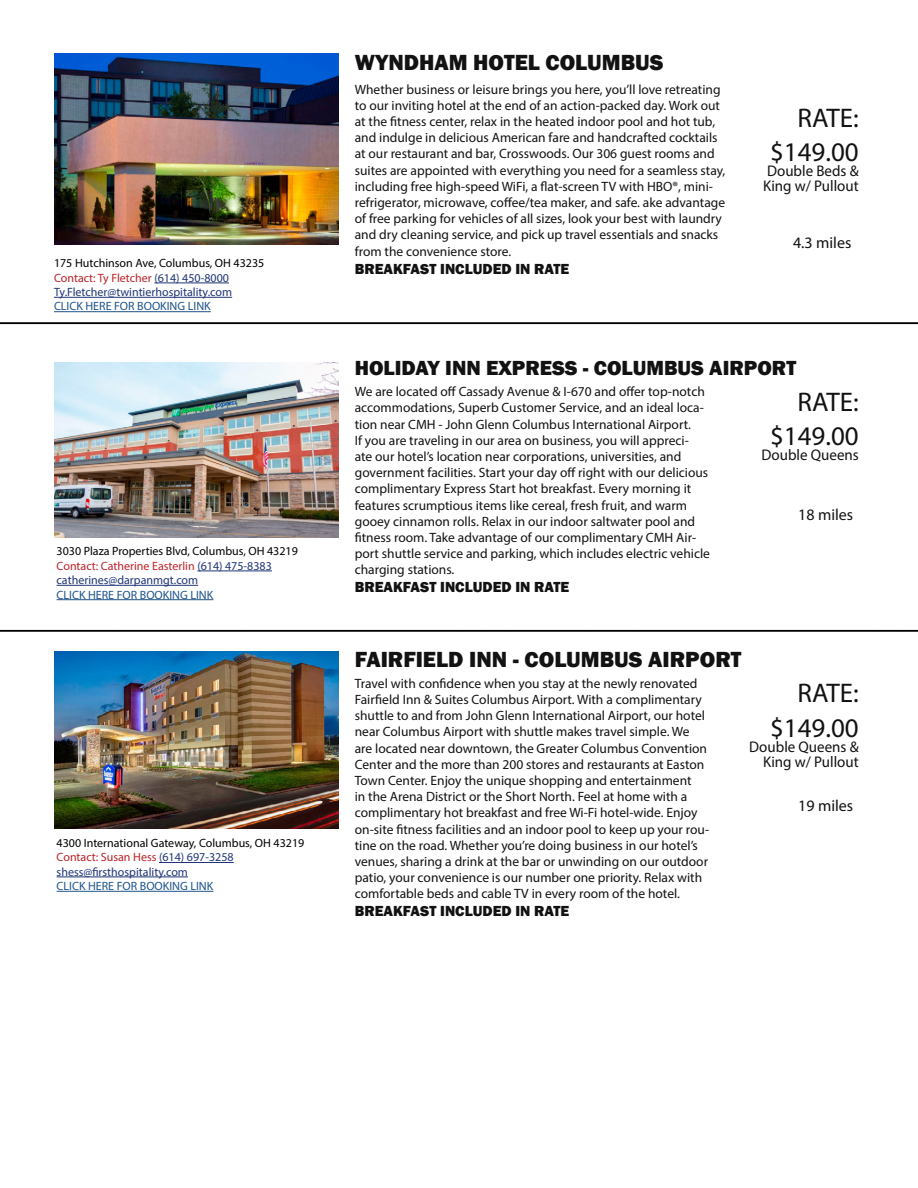
<style>
.page{position:relative;width:918px;height:1188px;background:#fff}
.page>*{position:absolute;margin:0;border:0;box-sizing:border-box;transform-origin:0 0}
.t1{font:27px/34.5px "Myriad Pro";color:#121212;text-align:right}
.t2{font:800 22.5px "Franklin Gothic";color:#121212}
.t3{font:800 21px "Franklin Gothic";color:#121212}
.t4{font:16.05px "Myriad Pro";color:#121212}
.t5{font:15.45px/15px "Myriad Pro";color:#121212}
.t6{font:800 15px "Franklin Gothic";color:#121212}
.t7{font:13.5px/16.2px "Myriad Pro";color:#121212}
.t8{font:12px/14.4px "Myriad Pro";color:#000}
.t9{font:12px/14.4px "Myriad Pro";color:#203577}
.t10{font:12px "Myriad Pro";color:#1f548a}
.s1{color:#000}
.s2{color:#bc2229}
.s3{color:#203577}
</style>
<div class="page">
<hr style="left:154px;top:283px;width:75px;height:1px;background:#203577">
<hr style="left:54px;top:297px;width:178px;height:1px;background:#203577">
<hr style="left:54px;top:311px;width:157px;height:1px;background:#1f548a">
<img style="left:54px;top:54px;width:285px;height:190px">
<svg style="left:0;top:322px;width:918px;height:2px;background:#1e1e1e"></svg>
<hr style="left:197px;top:571px;width:75px;height:1px;background:#203577">
<hr style="left:57px;top:585px;width:141px;height:1px;background:#203577">
<hr style="left:57px;top:599px;width:156px;height:1px;background:#1f548a">
<img style="left:54px;top:363px;width:284px;height:174px">
<svg style="left:0;top:630px;width:918px;height:2px;background:#1f1f1f"></svg>
<hr style="left:159px;top:862px;width:75px;height:1px;background:#203577">
<hr style="left:57px;top:877px;width:131px;height:1px;background:#203577">
<hr style="left:57px;top:891px;width:156px;height:1px;background:#1f548a">
<img style="left:54px;top:652px;width:284px;height:177px">
<p class="t9" style="left:54px;top:256px;width:212px"><span class="s1">175 Hutchinson Ave, Columbus, OH 43235<br></span><span class="s2">Contact: Ty Fletcher</span> (614) 450-8000<br>Ty.Fletcher@twintierhospitality.com</p>
<p class="t10" style="left:54px;top:299px;width:158px">CLICK HERE FOR BOOKING LINK</p>
<p class="t8" style="left:57px;top:544px;width:243px">3030 Plaza Properties Blvd, Columbus, OH 43219<br><span class="s2">Contact: Catherine Easterlin</span> <span class="s3">(614) 475-8383 catherines@darpanmgt.com</span></p>
<p class="t10" style="left:57px;top:587px;width:158px">CLICK HERE FOR BOOKING LINK</p>
<p class="t8" style="left:57px;top:835px;width:249px">4300 International Gateway, Columbus, OH 43219<br><span class="s2">Contact: Susan Hess</span> <span class="s3">(614) 697-3258 shess@firsthospitality.com</span></p>
<p class="t10" style="left:57px;top:879px;width:158px">CLICK HERE FOR BOOKING LINK</p>
<h2 class="t2" style="left:355px;top:48px;width:310px">WYNDHAM HOTEL COLUMBUS</h2>
<p class="t7" style="left:355px;top:81px;width:372px">Whether business or leisure brings you here, you’ll love retreating to our inviting hotel at the end of an action-packed day. Work out at the fitness center, relax in the heated indoor pool and hot tub, and indulge in delicious American fare and handcrafted cocktails at our restaurant and bar, Crosswoods. Our 306 guest rooms and suites are appointed with everything you need for a seamless stay, including free high-speed WiFi, a flat-screen TV with HBO®, mini&shy;refrigerator, microwave, coffee/tea maker, and safe. ake advantage of free parking for vehicles of all sizes, look your best with laundry and dry cleaning service, and pick up travel essentials and snacks from the convenience store.</p>
<p class="t6" style="left:355px;top:259px;width:216px">BREAKFAST INCLUDED IN RATE</p>
<h1 class="t1" style="left:770px;top:100px;width:90px">RATE: $149.00</h1>
<p class="t5" style="left:763px;top:163px;width:97px">Double Beds &amp;<br>King w/ Pullout</p>
<p class="t4" style="left:793px;top:233px;width:60px">4.3 miles</p>
<h3 class="t3" style="left:355px;top:354px;width:443px">HOLIDAY INN EXPRESS - COLUMBUS AIRPORT</h3>
<p class="t7" style="left:355px;top:383px;width:357px">We are located off Cassady Avenue &amp; I-670 and offer top-notch accommodations, Superb Customer Service, and an ideal loca&shy;tion near CMH - John Glenn Columbus International Airport.<br>If you are traveling in our area on business, you will appreci-<br>ate our hotel’s location near corporations, universities, and government facilities. Start your day off right with our delicious complimentary Express Start hot breakfast. Every morning it features scrumptious items like cereal, fresh fruit, and warm gooey cinnamon rolls. Relax in our indoor saltwater pool and fitness room. Take advantage of our complimentary CMH Air&shy;port shuttle service and parking, which includes electric vehicle charging stations.</p>
<p class="t6" style="left:355px;top:578px;width:216px">BREAKFAST INCLUDED IN RATE</p>
<h1 class="t1" style="left:770px;top:384px;width:90px">RATE: $149.00</h1>
<p class="t5" style="left:762px;top:447px;width:99px">Double Queens</p>
<p class="t4" style="left:798px;top:504px;width:56px">18 miles</p>
<h2 class="t2" style="left:355px;top:645px;width:388px">FAIRFIELD INN - COLUMBUS AIRPORT</h2>
<p class="t7" style="left:355px;top:675px;width:356px">Travel with confidence when you stay at the newly renovated Fairfield Inn &amp; Suites Columbus Airport. With a complimentary shuttle to and from John Glenn International Airport, our hotel near Columbus Airport with shuttle makes travel simple. We are located near downtown, the Greater Columbus Convention Center and the more than 200 stores and restaurants at Easton Town Center. Enjoy the unique shopping and entertainment<br>in the Arena District or the Short North. Feel at home with a complimentary hot breakfast and free Wi-Fi hotel-wide. Enjoy on-site fitness facilities and an indoor pool to keep up your rou&shy;tine on the road. Whether you’re doing business in our hotel’s venues, sharing a drink at the bar or unwinding on our outdoor patio, your convenience is our number one priority. Relax with comfortable beds and cable TV in every room of the hotel.</p>
<p class="t6" style="left:355px;top:902px;width:216px">BREAKFAST INCLUDED IN RATE</p>
<h1 class="t1" style="left:770px;top:676px;width:90px">RATE: $149.00</h1>
<p class="t5" style="left:749px;top:739px;width:111px;text-align:right">Double Queens &amp;<br>King w/ Pullout</p>
<p class="t4" style="left:798px;top:796px;width:56px">19 miles</p>
</div>
